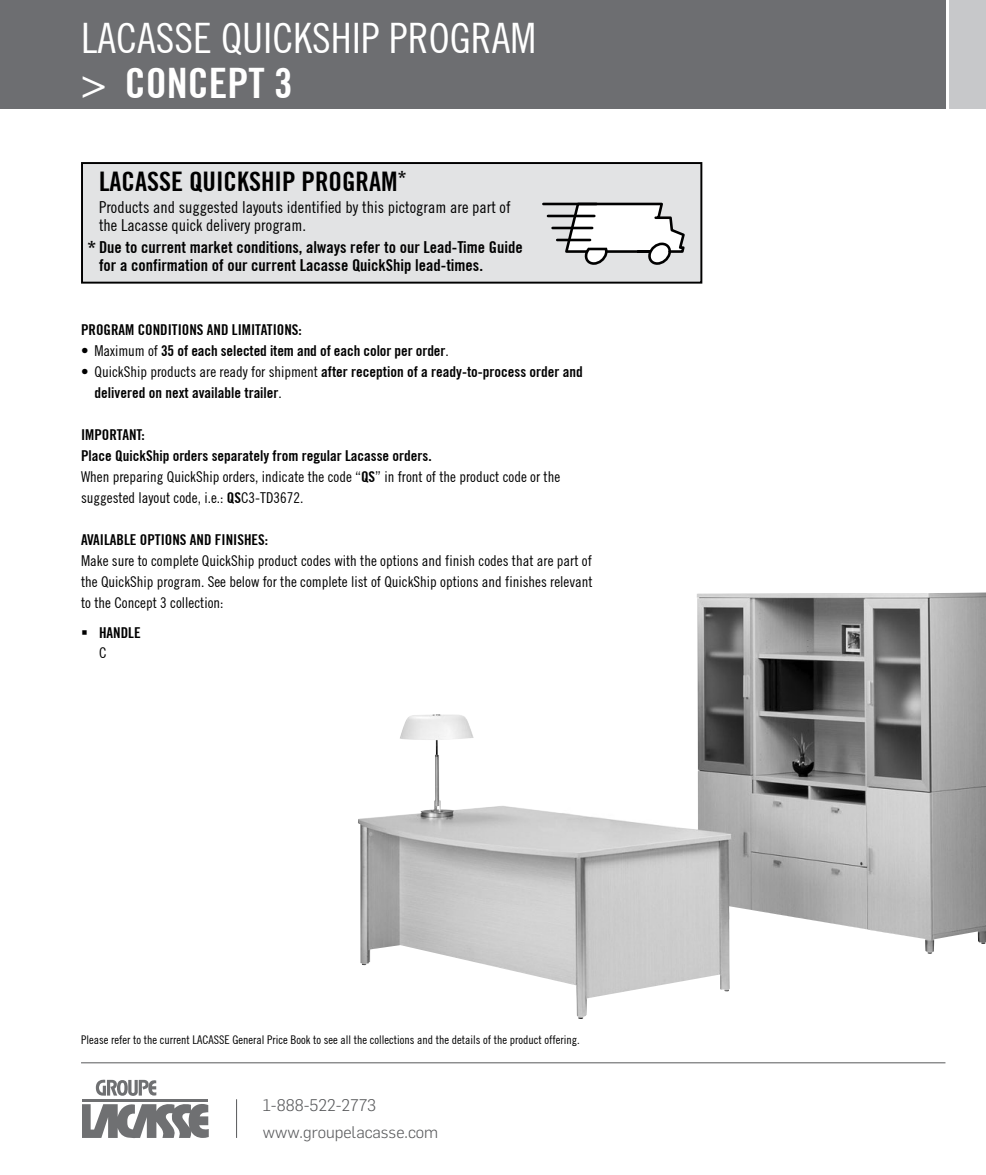
<style>
.page{position:relative;width:986px;height:1175px;background:#fff}
.page>*{position:absolute;margin:0;border:0;box-sizing:border-box;transform-origin:0 0}
.t1{font:condensed 42px "Trade Gothic No.18";color:#fff}
.t2{font:700 condensed 42px "Trade Gothic No.20";color:#fff}
.INTRO_s-titre{font:700 condensed 27px "Trade Gothic No.20";color:#000}
.INTRO_txt_courant{font:700 condensed 16.5px/18px "Trade Gothic No.20";color:#000}
.INTRO_txt_courant-2{font:condensed 16.5px/18px "Trade Gothic No.18";color:#000}
.t3{font:300 16.5px "Flama";color:#58595b}
.INTRO_txt_courant-3{font:condensed 15px/21px "Trade Gothic No.18";color:#000}
.INTRO_txt_courant-4{font:700 condensed 15px/21px "Trade Gothic No.20";color:#000}
.INTRO_s-titre-2{font:700 condensed 15px "Trade Gothic No.20";color:#000}
.TAB_txt_courant{font:700 condensed 15px/19.5px "Trade Gothic No.20";color:#000}
.TAB_txt_courant-2{font:condensed 12px "Trade Gothic No.18";color:#000}
.s1{font-family:"Trade Gothic No.18";font-weight:400}
.s2{font-size:21px}
.s3{font-family:"Trade Gothic No.20";font-weight:700}
</style>
<div class="page">
<img style="left:358px;top:592px;width:628px;height:427px">
<div style="left:0;top:0;width:945px;height:108px;background:#6d6e71"></div>
<div style="left:950px;top:0;width:36px;height:108px;background:#c7c8ca"></div>
<hr style="left:81px;top:1062px;width:864px;height:1px;background:#58595b">
<svg style="left:82px;top:1104px;width:127px;height:34px"></svg>
<svg style="left:96px;top:1079px;width:60px;height:16px"></svg>
<hr style="left:82px;top:1099px;width:126px;height:2px;background:#6f7072">
<hr style="left:236px;top:1099px;width:1px;height:38px;background:#58595b">
<div style="left:81px;top:162px;width:622px;height:122px;background:#e2e3e4"></div>
<hr style="left:543px;top:203px;width:53px;height:2px;background:#000">
<hr style="left:548px;top:215px;width:46px;height:2px;background:#000">
<hr style="left:552px;top:227px;width:40px;height:2px;background:#000">
<hr style="left:557px;top:239px;width:33px;height:2px;background:#000">
<svg style="left:563px;top:203px;width:121px;height:62px"></svg>
<p class="t1" style="left:81px;top:13px;width:456px">LACASSE QUICKSHIP PROGRAM</p>
<p class="t2" style="left:81px;top:57px;width:213px"><span class="s1">&gt;</span> CONCEPT 3</p>
<p class="INTRO_s-titre" style="left:99px;top:164px;width:309px">LACASSE QUICKSHIP PROGRAM<sup>*</sup></p>
<p class="INTRO_txt_courant-2" style="left:99px;top:198px;width:413px">Products and suggested layouts identified by this pictogram are part of the Lacasse quick delivery program.</p>
<p class="INTRO_txt_courant" style="left:99px;top:238px;width:425px;text-indent:-12px"><span class="s2">*</span> Due to current market conditions, always refer to our Lead-Time Guide for a confirmation of our current Lacasse QuickShip lead-times.</p>
<p class="INTRO_s-titre-2" style="left:81px;top:320px;width:222px">PROGRAM CONDITIONS AND LIMITATIONS:</p>
<p class="INTRO_txt_courant-4" style="left:81px;top:340px;width:369px"><span class="s1">• Maximum of</span> 35 of each selected item and of each color per order<span class="s1">.</span></p>
<p class="INTRO_txt_courant-4" style="left:94px;top:361px;width:490px;text-indent:-13px"><span class="s1">• QuickShip products are ready for shipment</span> after reception of a ready-to-process order and delivered on next available trailer<span class="s1">.</span></p>
<p class="INTRO_s-titre-2" style="left:81px;top:425px;width:65px">IMPORTANT:</p>
<p class="INTRO_txt_courant-4" style="left:81px;top:445px;width:352px">Place QuickShip orders separately from regular Lacasse orders.</p>
<p class="INTRO_txt_courant-3" style="left:81px;top:466px;width:480px">When preparing QuickShip orders, indicate the code “<span class="s3">QS</span>” in front of the product code or the suggested layout code, i.e.: <span class="s3">QS</span>C3-TD3672.</p>
<p class="INTRO_s-titre-2" style="left:81px;top:530px;width:189px">AVAILABLE OPTIONS AND FINISHES:</p>
<p class="INTRO_txt_courant-3" style="left:81px;top:550px;width:513px;text-align:justify">Make sure to complete QuickShip product codes with the options and finish codes that are part of the QuickShip program. See below for the complete list of QuickShip options and finishes relevant to the Concept 3 collection:</p>
<p class="TAB_txt_courant" style="left:99px;top:623px;width:43px;text-indent:-18px">▪ HANDLE<br><span class="s1">C</span></p>
<p class="TAB_txt_courant-2" style="left:81px;top:1032px;width:500px">Please refer to the current LACASSE General Price Book to see all the collections and the details of the product offering.</p>
<p class="t3" style="left:263px;top:1094px;width:115px">1-888-522-2773</p>
<p class="t3" style="left:263px;top:1120px;width:177px">www.groupelacasse.com</p>
</div>
